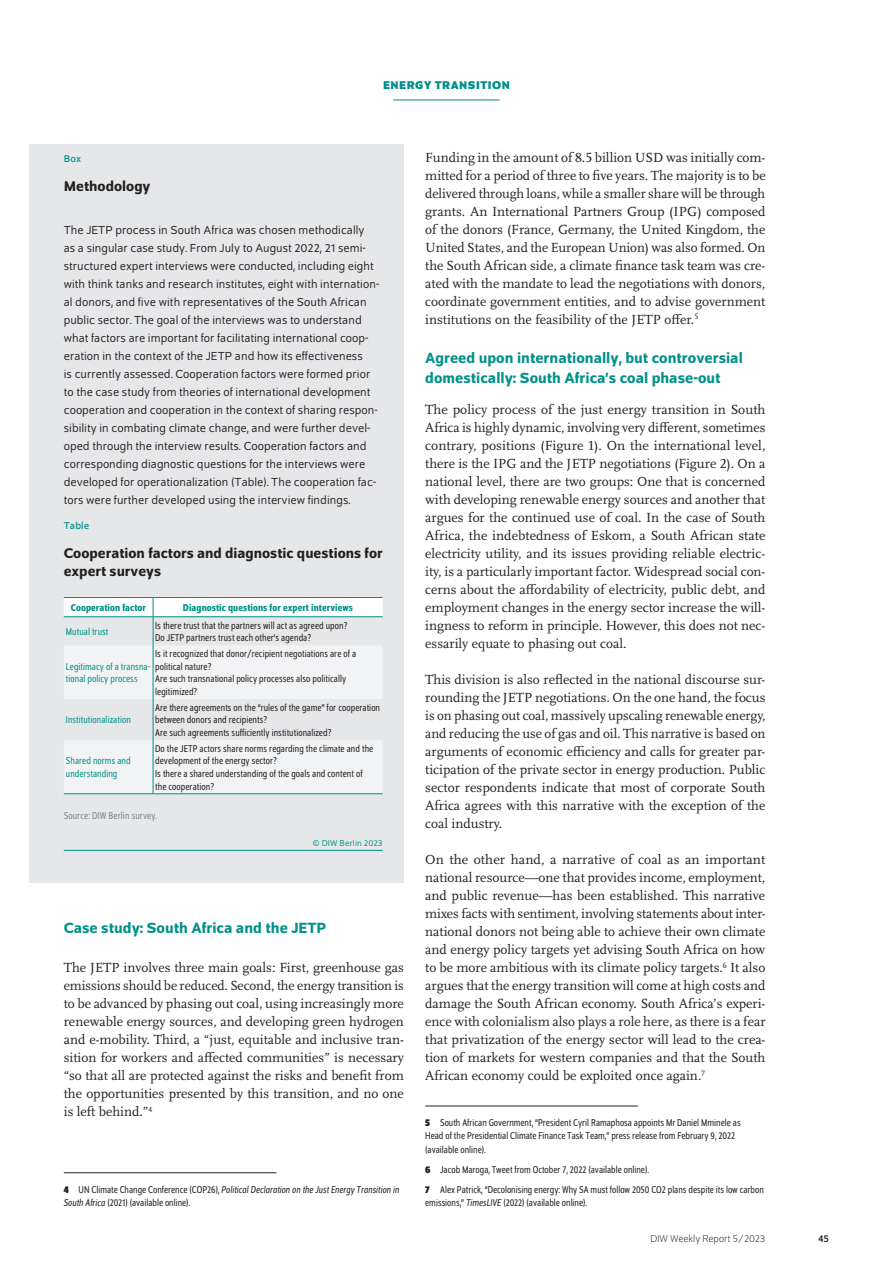
<style>
.page{position:relative;width:893px;height:1263px;background:#fff}
.page>*{position:absolute;margin:0;border:0;box-sizing:border-box;transform-origin:0 0}
.t1{font:500 15.75px/19.5px "Schumpeter";color:#009188}
.t2{font:500 15px/18px "Schumpeter";color:#231f20}
.t3{font:13.8px/18px "Scala Pro";color:#231f20;text-align:justify}
.t4{font:12.3px/18px "Schumpeter Blond";letter-spacing:.005em;color:#231f20}
.t5{font:700 12px "Schumpeter";color:#009188}
.t6{font:semi-condensed 10.5px/12.6px "Schumpeter Blond";letter-spacing:.005em;color:#231f20}
.t7{font:italic semi-condensed 10.5px/13.5px "Schumpeter Blond";color:#231f20}
.t8{font:semi-condensed 10.5px/12.6px "Schumpeter Blond";letter-spacing:.005em;color:#009188}
.t9{font:500 semi-condensed 10.5px "Schumpeter";letter-spacing:.005em;color:#009188}
.t10{font:semi-condensed 10.5px "Schumpeter Blond";letter-spacing:.01em;color:#808285}
.t11{font:300 10.5px "Schumpeter";color:#231f20}
.t12{font:10.5px "Schumpeter";letter-spacing:.01em;color:#009188}
.t13{font:10.5px "Schumpeter";color:#231f20}
.t14{font:9px "Schumpeter Blond";letter-spacing:.01em;color:#009188}
.s1{font-family:"Schumpeter";font-weight:700;font-style:normal}
.s2{font-style:normal}
.s3{font-family:"Schumpeter";font-weight:700}
.s4{font-style:italic}
</style>
<div class="page">
<hr style="left:393px;top:100px;width:107px;height:1px;background:#009188">
<hr style="left:64px;top:1172px;width:212px;height:1px;background:#231f20">
<hr style="left:425px;top:1105px;width:213px;height:1px;background:#231f20">
<div style="left:30px;top:144px;width:374px;height:738px;background:#e6e7e9"></div>
<div style="left:64px;top:740px;width:318px;height:53px;background:#f2f3f4"></div>
<svg style="left:64px;top:598px;width:319px;height:142px"></svg>
<hr style="left:153px;top:645px;width:1px;height:54px;background:#009188">
<hr style="left:153px;top:699px;width:1px;height:41px;background:#009188">
<hr style="left:153px;top:740px;width:1px;height:53px;background:#009188">
<hr style="left:64px;top:793px;width:89px;height:1px;background:#009188">
<hr style="left:153px;top:793px;width:230px;height:1px;background:#009188">
<hr style="left:64px;top:597px;width:89px;height:1px;background:#009188">
<hr style="left:153px;top:597px;width:230px;height:1px;background:#009188">
<hr style="left:64px;top:616px;width:89px;height:1px;background:#009188">
<hr style="left:153px;top:616px;width:230px;height:1px;background:#009188">
<hr style="left:64px;top:850px;width:319px;height:1px;background:#009188">
<p class="t5" style="left:383px;top:79px;width:17px">ENERGY</p>
<p class="t5" style="left:435px;top:79px;width:9px">TRANSITION</p>
<p class="t12" style="left:64px;top:153px;width:19px">Box</p>
<p class="t2" style="left:64px;top:177px;width:88px">Methodology</p>
<p class="t4" style="left:64px;top:221px;width:317px">The JETP process in South Africa was chosen methodically<br>as a singular case study. From July to August 2022, 21 semi&shy;structured expert interviews were conducted, including eight with think tanks and research institutes, eight with internation&shy;al donors, and five with representatives of the South African public sector. The goal of the interviews was to understand what factors are important for facilitating international coop&shy;eration in the context of the JETP and how its effectiveness<br>is currently assessed. Cooperation factors were formed prior to the case study from theories of international development cooperation and cooperation in the context of sharing respon&shy;sibility in combating climate change, and were further devel&shy;oped through the interview results. Cooperation factors and corresponding diagnostic questions for the interviews were developed for operationalization (Table). The cooperation fac&shy;tors were further developed using the interview findings.</p>
<p class="t12" style="left:64px;top:521px;width:27px">Table</p>
<p class="t2" style="left:64px;top:544px;width:320px">Cooperation factors and diagnostic questions for expert surveys</p>
<p class="t9" style="left:71px;top:602px;width:77px">Cooperation factor</p>
<p class="t9" style="left:183px;top:602px;width:171px">Diagnostic questions for expert interviews</p>
<p class="t8" style="left:66px;top:625px;width:44px">Mutual trust</p>
<p class="t6" style="left:155px;top:619px;width:194px">Is there trust that the partners will act as agreed upon?<br>Do JETP partners trust each other’s agenda?</p>
<p class="t8" style="left:66px;top:660px;width:86px">Legitimacy of a transna&shy;tional policy process</p>
<p class="t6" style="left:155px;top:648px;width:203px">Is it recognized that donor/recipient negotiations are of a political nature?<br>Are such transnational policy processes also politically legitimized?</p>
<p class="t8" style="left:66px;top:714px;width:66px">Institutionalization</p>
<p class="t6" style="left:155px;top:701px;width:226px">Are there agreements on the “rules of the game” for cooperation between donors and recipients?<br>Are such agreements sufficiently institutionalized?</p>
<p class="t6" style="left:155px;top:742px;width:220px">Do the JETP actors share norms regarding the climate and the development of the energy sector?<br>Is there a shared understanding of the goals and content of the cooperation?</p>
<p class="t10" style="left:64px;top:811px;width:95px">Source: DIW Berlin survey.</p>
<p class="t14" style="left:312px;top:838px;width:72px">© DIW Berlin 2023</p>
<p class="t8" style="left:66px;top:755px;width:66px">Shared norms and understanding</p>
<p class="t1" style="left:64px;top:918px;width:264px">Case study: South Africa and the JETP</p>
<p class="t3" style="left:64px;top:958px;width:342px">The JETP involves three main goals: First, greenhouse gas emissions should be reduced. Second, the energy transition is to be advanced by phasing out coal, using increasingly more renewable energy sources, and developing green hydrogen and e-mobility. Third, a “just, equitable and inclusive tran&shy;sition for workers and affected communities” is necessary “so that all are protected against the risks and benefit from the opportunities presented by this transition, and no one is left behind.”<sup>4</sup></p>
<p class="t7" style="left:64px;top:1183px;width:337px"><span class="s1">4</span> <span class="s2">UN Climate Change Conference (COP26),</span> Political Declaration on the Just Energy Transition in<br>South Africa <span class="s2">(2021) (available online).</span></p>
<p class="t3" style="left:425px;top:148px;width:342px">Funding in the amount of 8.5 billion USD was initially com&shy;mitted for a period of three to five years. The majority is to be delivered through loans, while a smaller share will be through grants. An International Partners Group (IPG) composed of the donors (France, Germany, the United Kingdom, the United States, and the European Union) was also formed. On the South African side, a climate finance task team was cre&shy;ated with the mandate to lead the negotiations with donors, coordinate government entities, and to advise government institutions on the feasibility of the JETP offer.<sup>5</sup></p>
<p class="t1" style="left:425px;top:348px;width:319px">Agreed upon internationally, but controversial domestically: South Africa’s coal phase-out</p>
<p class="t3" style="left:425px;top:400px;width:342px">The policy process of the just energy transition in South Africa is highly dynamic, involving very different, sometimes contrary, positions (Figure 1). On the international level, there is the IPG and the JETP negotiations (Figure 2). On a national level, there are two groups: One that is concerned with developing renewable energy sources and another that argues for the continued use of coal. In the case of South Africa, the indebtedness of Eskom, a South African state electricity utility, and its issues providing reliable electric&shy;ity, is a particularly important factor. Widespread social con&shy;cerns about the affordability of electricity, public debt, and employment changes in the energy sector increase the will&shy;ingness to reform in principle. However, this does not nec&shy;essarily equate to phasing out coal.</p>
<p class="t3" style="left:425px;top:670px;width:342px">This division is also reflected in the national discourse sur&shy;rounding the JETP negotiations. On the one hand, the focus is on phasing out coal, massively upscaling renewable energy, and reducing the use of gas and oil. This narrative is based on arguments of economic efficiency and calls for greater par&shy;ticipation of the private sector in energy production. Public sector respondents indicate that most of corporate South Africa agrees with this narrative with the exception of the coal industry.</p>
<p class="t3" style="left:425px;top:850px;width:342px">On the other hand, a narrative of coal as an important national resource—one that provides income, employment, and public revenue—has been established. This narrative mixes facts with sentiment, involving statements about inter&shy;national donors not being able to achieve their own climate and energy policy targets yet advising South Africa on how to be more ambitious with its climate policy targets.<sup>6</sup> It also argues that the energy transition will come at high costs and damage the South African economy. South Africa’s experi&shy;ence with colonialism also plays a role here, as there is a fear that privatization of the energy sector will lead to the crea&shy;tion of markets for western companies and that the South African economy could be exploited once again.<sup>7</sup></p>
<p class="t6" style="left:425px;top:1116px;width:317px;line-height:13.5px"><span class="s3">5</span> South African Government, “President Cyril Ramaphosa appoints Mr Daniel Mminele as<br>Head of the Presidential Climate Finance Task Team,” press release from February 9, 2022 (available online).</p>
<p class="t6" style="left:425px;top:1160px;width:340px;line-height:20px"><span class="s3">6</span> Jacob Maroga, Tweet from October 7, 2022 (available online).<br><span class="s3">7</span> Alex Patrick, “Decolonising energy: Why SA must follow 2050 CO2 plans despite its low carbon</p>
<p class="t6" style="left:425px;top:1197px;width:163px">emissions,” <span class="s4">TimesLIVE</span> (2022) (available online).</p>
<p class="t11" style="left:650px;top:1234px;width:116px">DIW Weekly Report 5/2023</p>
<p class="t13" style="left:818px;top:1233px;width:13px">45</p>
</div>
